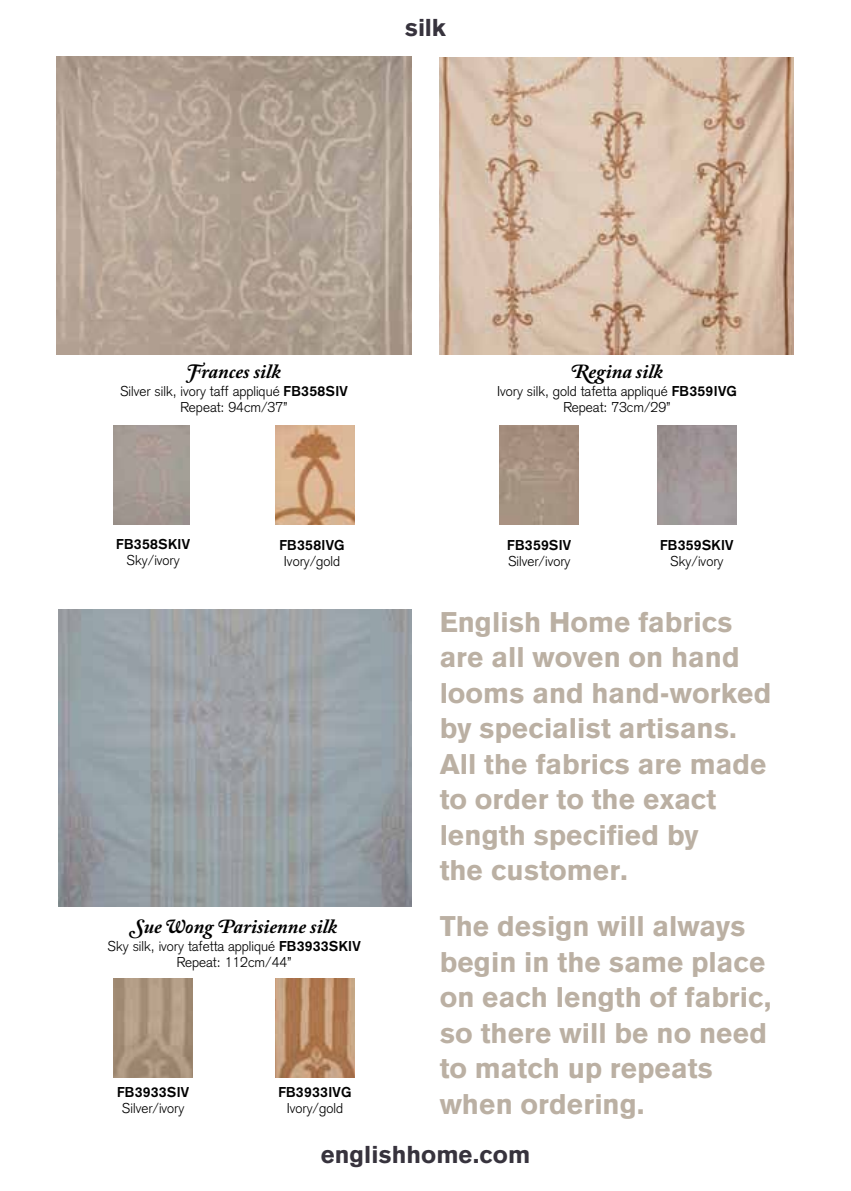
<style>
.page{position:relative;width:851px;height:1191px;background:#fff}
.page>*{position:absolute;margin:0;border:0;box-sizing:border-box;transform-origin:0 0}
.t1{font:900 28px/35.6px "Basic Commercial";color:#bbb0a3}
.t2{font:900 24px "Basic Commercial";color:#37333d}
.t3{font:italic 700 20px "Adobe Caslon Pro";color:#000}
.t4{font:300 14px/16px "Basic Commercial";color:#000;text-align:center}
.t5{font:700 14px "Basic Commercial";letter-spacing:.025em;color:#000}
.s1{font-weight:700}
</style>
<div class="page">
<img style="left:57px;top:57px;width:354px;height:297px">
<img style="left:439px;top:57px;width:354px;height:297px">
<img style="left:275px;top:425px;width:79px;height:99px">
<img style="left:113px;top:978px;width:80px;height:99px">
<img style="left:275px;top:978px;width:79px;height:99px">
<p class="t2" style="left:405px;top:13px;width:43px">silk</p>
<p class="t3" style="left:187px;top:359px;width:95px">Frances silk</p>
<p class="t4" style="left:120px;top:383px;width:229px">Silver silk, ivory taff appliqué <span class="s1">FB358SIV<br></span>Repeat: 94cm/37”</p>
<p class="t5" style="left:116px;top:536px;width:75px">FB358SKIV</p>
<p class="t4" style="left:127px;top:552px;width:55px">Sky/ivory</p>
<p class="t5" style="left:279px;top:536px;width:67px">FB358IVG</p>
<p class="t4" style="left:284px;top:553px;width:58px">Ivory/gold</p>
<p class="t3" style="left:131px;top:914px;width:208px">Sue Wong Parisienne silk</p>
<p class="t4" style="left:107px;top:938px;width:255px">Sky silk, ivory tafetta appliqué <span class="s1">FB3933SKIV<br></span>Repeat: 112cm/44”</p>
<p class="t5" style="left:117px;top:1084px;width:74px">FB3933SIV</p>
<p class="t4" style="left:122px;top:1100px;width:64px">Silver/ivory</p>
<p class="t5" style="left:278px;top:1084px;width:74px">FB3933IVG</p>
<p class="t4" style="left:287px;top:1100px;width:58px">Ivory/gold</p>
<p class="t3" style="left:571px;top:360px;width:94px">Regina silk</p>
<p class="t4" style="left:497px;top:383px;width:241px">Ivory silk, gold tafetta appliqué <span class="s1">FB359IVG<br></span>Repeat: 73cm/29”</p>
<p class="t5" style="left:507px;top:536px;width:65px">FB359SIV</p>
<p class="t4" style="left:508px;top:553px;width:64px">Silver/ivory</p>
<p class="t5" style="left:660px;top:537px;width:75px">FB359SKIV</p>
<p class="t4" style="left:670px;top:553px;width:55px">Sky/ivory</p>
<p class="t1" style="left:439px;top:604px;width:333px">English Home fabrics are all woven on hand looms and hand-worked by specialist artisans.<br>All the fabrics are made to order to the exact length specified by<br>the customer.</p>
<p class="t1" style="left:439px;top:908px;width:333px">The design will always begin in the same place on each length of fabric, so there will be no need to match up repeats when ordering.</p>
<p class="t2" style="left:321px;top:1139px;width:211px">englishhome.com</p>
</div>
